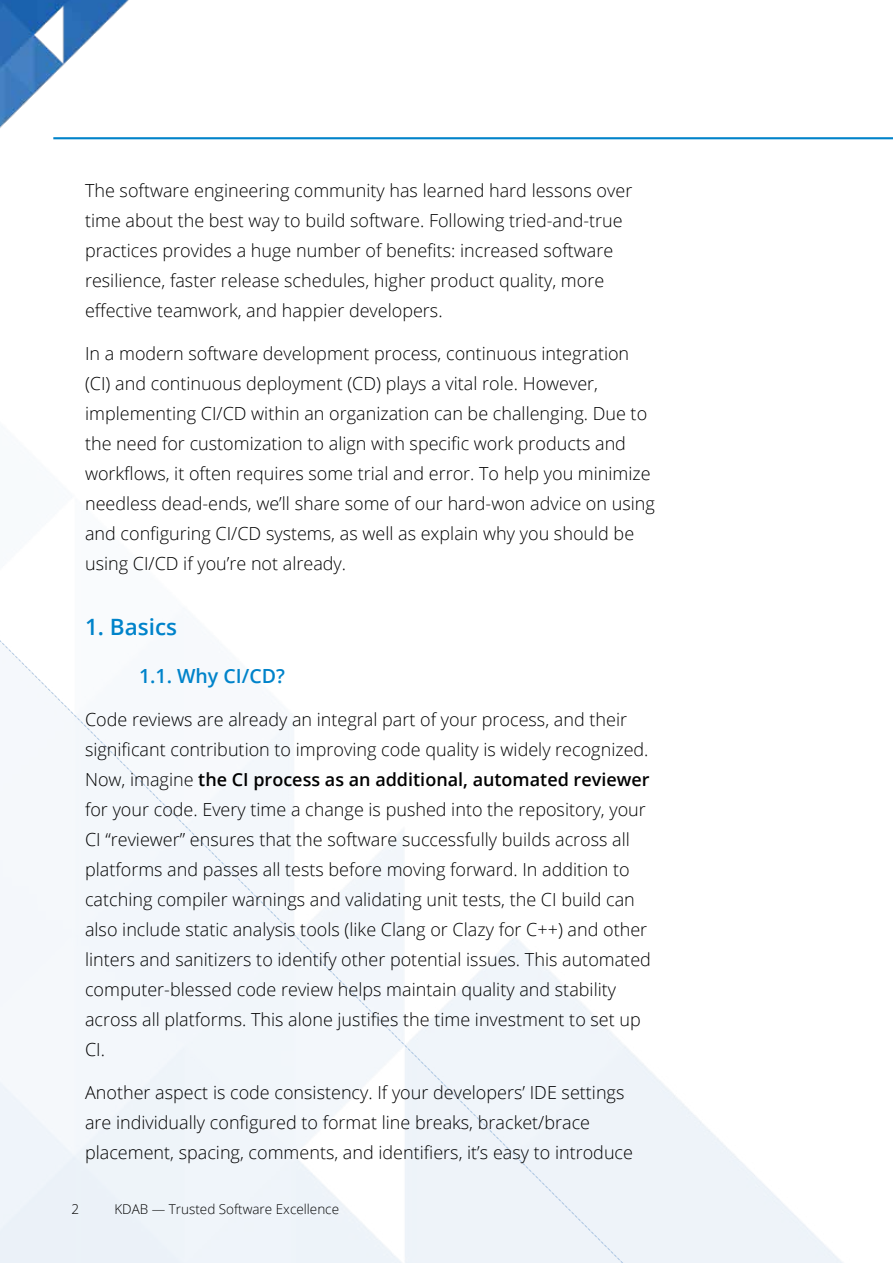
<style>
.page{position:relative;width:893px;height:1263px;background:#fff}
.page>*{position:absolute;margin:0;border:0;box-sizing:border-box;transform-origin:0 0}
.t1{font:600 22.5px "Open Sans";color:#0083ca}
.t2{font:600 19.5px "Open Sans";color:#0083ca}
.t3{font:300 18px/30px "Open Sans";color:#000}
.t4{font:300 13.5px "Open Sans";color:#000}
.s1{font-weight:600}
</style>
<div class="page">
<img style="left:0;top:617px;width:843px;height:646px">
<img style="left:0;top:0;width:167px;height:140px">
<hr style="left:53px;top:137px;width:840px;height:2px;background:#0083ca">
<p class="t3" style="left:85px;top:175px;width:549px">The software engineering community has learned hard lessons over time about the best way to build software. Following tried-and-true practices provides a huge number of benefits: increased software resilience, faster release schedules, higher product quality, more effective teamwork, and happier developers.</p>
<p class="t3" style="left:85px;top:338px;width:571px">In a modern software development process, continuous integration (CI) and continuous deployment (CD) plays a vital role. However, implementing CI/CD within an organization can be challenging. Due to the need for customization to align with specific work products and workflows, it often requires some trial and error. To help you minimize needless dead-ends, we’ll share some of our hard-won advice on using and configuring CI/CD systems, as well as explain why you should be using CI/CD if you’re not already.</p>
<p class="t1" style="left:85px;top:612px;width:94px">1. Basics</p>
<p class="t2" style="left:139px;top:663px;width:147px">1.1. Why CI/CD?</p>
<p class="t3" style="left:85px;top:704px;width:567px">Code reviews are already an integral part of your process, and their significant contribution to improving code quality is widely recognized.<br>Now, imagine <span class="s1">the CI process as an additional, automated reviewer </span>for your code. Every time a change is pushed into the repository, your CI “reviewer” ensures that the software successfully builds across all platforms and passes all tests before moving forward. In addition to catching compiler warnings and validating unit tests, the CI build can also include static analysis tools (like Clang or Clazy for C++) and other linters and sanitizers to identify other potential issues. This automated computer-blessed code review helps maintain quality and stability across all platforms. This alone justifies the time investment to set up CI.</p>
<p class="t3" style="left:85px;top:1077px;width:549px">Another aspect is code consistency. If your developers’ IDE settings are individually configured to format line breaks, bracket/brace placement, spacing, comments, and identifiers, it’s easy to introduce</p>
<p class="t4" style="left:72px;top:1200px;width:9px">2</p>
<p class="t4" style="left:114px;top:1200px;width:226px">KDAB — Trusted Software Excellence</p>
</div>
